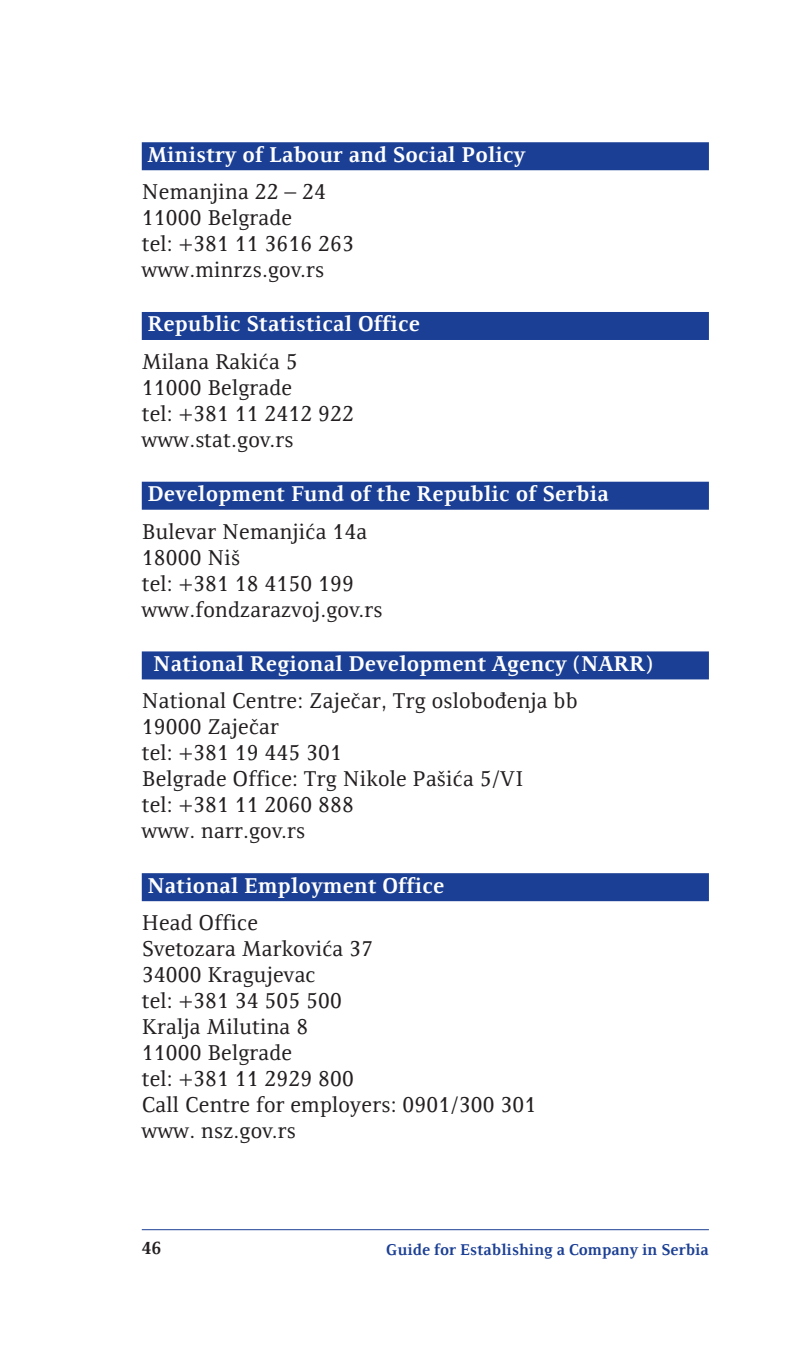
<style>
.page{position:relative;width:794px;height:1361px;background:#fff}
.page>*{position:absolute;margin:0;border:0;box-sizing:border-box;transform-origin:0 0}
.t1{font:22px/26px "Resavska BG";letter-spacing:.01em;color:#231f20}
.t2{font:700 22px "Resavska BG";letter-spacing:.01em;color:#fff}
.t3{font:700 18px "Resavska BG";color:#231f20}
.t4{font:700 16px "Resavska BG";color:#1b3f94}
</style>
<div class="page">
<hr style="left:142px;top:1229px;width:567px;height:1px;background:#1b3f94">
<div style="left:142px;top:142px;width:567px;height:28px;background:#1b3f94"></div>
<div style="left:142px;top:312px;width:567px;height:28px;background:#1b3f94"></div>
<div style="left:142px;top:482px;width:567px;height:28px;background:#1b3f94"></div>
<div style="left:142px;top:651px;width:567px;height:28px;background:#1b3f94"></div>
<div style="left:142px;top:873px;width:567px;height:28px;background:#1b3f94"></div>
<p class="t2" style="left:147px;top:142px;width:379px">Ministry of Labour and Social Policy</p>
<p class="t1" style="left:142px;top:179px;width:213px">Nemanjina 22 – 24<br>11000 Belgrade<br>tel: +381 11 3616 263 www.minrzs.gov.rs</p>
<p class="t2" style="left:147px;top:311px;width:274px">Republic Statistical Office</p>
<p class="t1" style="left:142px;top:348px;width:213px">Milana Rakića 5<br>11000 Belgrade<br>tel: +381 11 2412 922 www.stat.gov.rs</p>
<p class="t2" style="left:147px;top:481px;width:463px">Development Fund of the Republic of Serbia</p>
<p class="t1" style="left:142px;top:518px;width:242px">Bulevar Nemanjića 14a<br>18000 Niš<br>tel: +381 18 4150 199 www.fondzarazvoj.gov.rs</p>
<p class="t2" style="left:153px;top:651px;width:501px">National Regional Development Agency (NARR)</p>
<p class="t1" style="left:142px;top:688px;width:437px">National Centre: Zaječar, Trg oslobođenja bb<br>19000 Zaječar<br>tel: +381 19 445 301<br>Belgrade Office: Trg Nikole Pašića 5/VI<br>tel: +381 11 2060 888<br>www. narr.gov.rs</p>
<p class="t2" style="left:147px;top:872px;width:298px">National Employment Office</p>
<p class="t1" style="left:142px;top:909px;width:396px">Head Office<br>Svetozara Markovića 37<br>34000 Kragujevac<br>tel: +381 34 505 500<br>Kralja Milutina 8<br>11000 Belgrade<br>tel: +381 11 2929 800<br>Call Centre for employers: 0901/300 301 www. nsz.gov.rs</p>
<p class="t3" style="left:142px;top:1237px;width:21px">46</p>
<p class="t4" style="left:386px;top:1240px;width:324px">Guide for Establishing a Company in Serbia</p>
</div>
